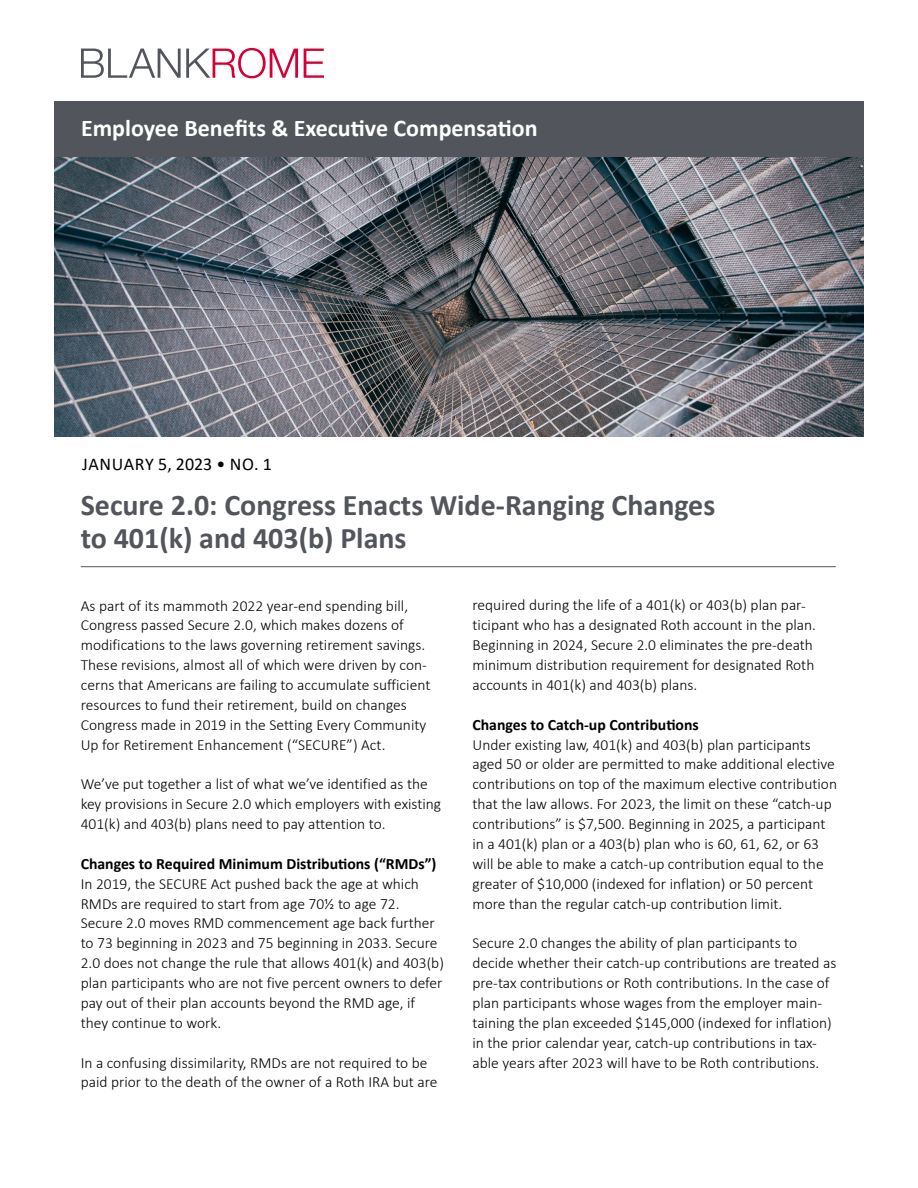
<style>
.page{position:relative;width:918px;height:1188px;background:#fff}
.page>*{position:absolute;margin:0;border:0;box-sizing:border-box;transform-origin:0 0}
.t1{font:700 30px/33px "Calibri";color:#52555b}
.t2{font:700 24px "Calibri";color:#fff}
.t3{font:18px "Calibri";letter-spacing:.025em;color:#000}
.t4{font:700 15.75px "Calibri";color:#000}
.t5{font:300 15.45px/19.8px "Calibri";color:#000}
</style>
<div class="page">
<img style="left:54px;top:157px;width:810px;height:279px">
<svg style="left:81px;top:48px;width:217px;height:30px"></svg>
<svg style="left:304px;top:49px;width:20px;height:29px"></svg>
<div style="left:54px;top:101px;width:810px;height:56px;background:#52555b"></div>
<hr style="left:81px;top:566px;width:755px;height:1px;background:#52555b">
<h2 class="t2" style="left:81px;top:111px;width:458px">Employee Benefits &amp; Executive Compensation</h2>
<p class="t3" style="left:82px;top:451px;width:191px">JANUARY 5, 2023 • NO. 1</p>
<h1 class="t1" style="left:81px;top:489px;width:636px">Secure 2.0: Congress Enacts Wide-Ranging Changes to 401(k) and 403(b) Plans</h1>
<p class="t5" style="left:81px;top:595px;width:351px">As part of its mammoth 2022 year-end spending bill, Congress passed Secure 2.0, which makes dozens of modifications to the laws governing retirement savings.<br>These revisions, almost all of which were driven by con&shy;cerns that Americans are failing to accumulate sufficient resources to fund their retirement, build on changes Congress made in 2019 in the Setting Every Community Up for Retirement Enhancement (“SECURE”) Act.</p>
<p class="t5" style="left:81px;top:774px;width:362px">We’ve put together a list of what we’ve identified as the key provisions in Secure 2.0 which employers with existing<br>401(k) and 403(b) plans need to pay attention to.</p>
<p class="t4" style="left:81px;top:853px;width:357px">Changes to Required Minimum Distributions (“RMDs”)</p>
<p class="t5" style="left:81px;top:874px;width:365px">In 2019, the SECURE Act pushed back the age at which RMDs are required to start from age 70½ to age 72.<br>Secure 2.0 moves RMD commencement age back further to 73 beginning in 2023 and 75 beginning in 2033. Secure 2.0 does not change the rule that allows 401(k) and 403(b) plan participants who are not five percent owners to defer pay out of their plan accounts beyond the RMD age, if they continue to work.</p>
<p class="t5" style="left:81px;top:1052px;width:358px">In a confusing dissimilarity, RMDs are not required to be paid prior to the death of the owner of a Roth IRA but are</p>
<p class="t5" style="left:472px;top:595px;width:345px">required during the life of a 401(k) or 403(b) plan par&shy;ticipant who has a designated Roth account in the plan.<br>Beginning in 2024, Secure 2.0 eliminates the pre-death minimum distribution requirement for designated Roth accounts in 401(k) and 403(b) plans.</p>
<p class="t4" style="left:472px;top:713px;width:228px">Changes to Catch-up Contributions</p>
<p class="t5" style="left:472px;top:734px;width:366px">Under existing law, 401(k) and 403(b) plan participants aged 50 or older are permitted to make additional elective contributions on top of the maximum elective contribution that the law allows. For 2023, the limit on these “catch-up contributions” is $7,500. Beginning in 2025, a participant in a 401(k) plan or a 403(b) plan who is 60, 61, 62, or 63 will be able to make a catch-up contribution equal to the greater of $10,000 (indexed for inflation) or 50 percent more than the regular catch-up contribution limit.</p>
<p class="t5" style="left:472px;top:933px;width:365px">Secure 2.0 changes the ability of plan participants to decide whether their catch-up contributions are treated as pre-tax contributions or Roth contributions. In the case of plan participants whose wages from the employer main&shy;taining the plan exceeded $145,000 (indexed for inflation) in the prior calendar year, catch-up contributions in tax&shy;able years after 2023 will have to be Roth contributions.</p>
</div>
